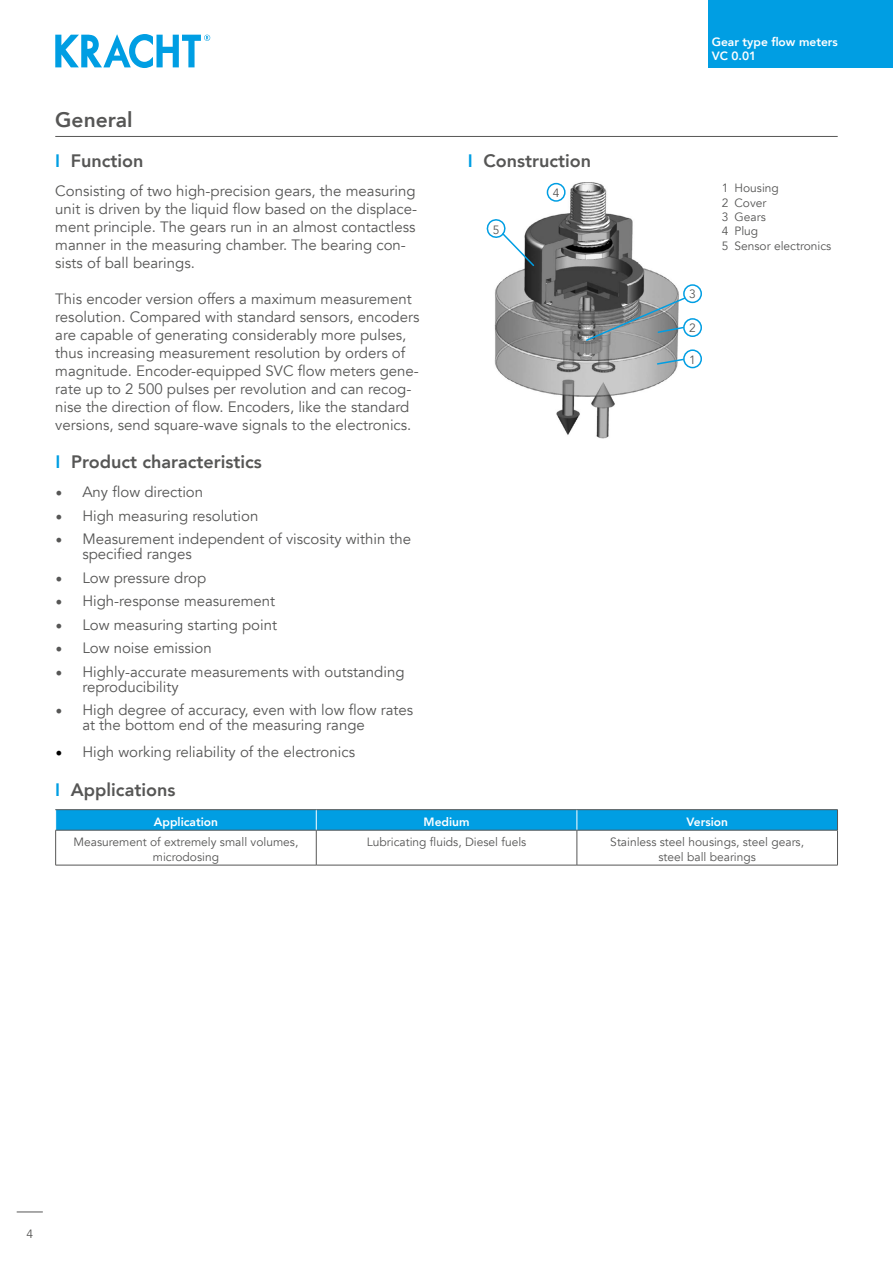
<style>
.page{position:relative;width:893px;height:1263px;background:#fff}
.page>*{position:absolute;margin:0;border:0;box-sizing:border-box;transform-origin:0 0}
.t1{font:800 21px "Avenir";color:#565655}
.t2{font:800 18px "Avenir";color:#565655}
.t3{font:15px/18px "Avenir";color:#565655}
.t4{font:12px/14.4px "Avenir";color:#565655;text-align:center}
.t5{font:800 12px/14.4px "Avenir";color:#fff}
.s1{color:#009ee3}
.s2{font-family:"Minion Pro";font-size:18px}
.s3{font-family:"Minion Pro";font-size:18px;color:#000}
</style>
<div class="page">
<svg style="left:17px;top:1211px;width:26px;height:1px"></svg>
<hr style="left:55px;top:136px;width:783px;height:1px;background:#565655">
<div style="left:708px;top:0;width:185px;height:68px;background:#009ee3"></div>
<svg style="left:55px;top:34px;width:155px;height:34px"></svg>
<img style="left:494px;top:182px;width:185px;height:256px">
<svg style="left:486px;top:218px;width:50px;height:50px"></svg>
<div style="left:683px;top:284px;width:19px;height:19px;border:2px solid #009ee3;border-radius:50%"></div>
<div style="left:683px;top:318px;width:19px;height:19px;border:2px solid #009ee3;border-radius:50%"></div>
<div style="left:683px;top:349px;width:19px;height:19px;border:2px solid #009ee3;border-radius:50%"></div>
<div style="left:547px;top:183px;width:19px;height:19px;border:2px solid #009ee3;border-radius:50%"></div>
<hr style="left:55px;top:809px;width:261px;height:1px;background:#565655">
<hr style="left:316px;top:809px;width:261px;height:1px;background:#565655">
<hr style="left:577px;top:809px;width:261px;height:1px;background:#565655">
<svg style="left:55px;top:810px;width:783px;height:20px;background:#049cdf"></svg>
<hr style="left:55px;top:830px;width:1px;height:35px;background:#565655">
<hr style="left:55px;top:830px;width:261px;height:1px;background:#565655">
<hr style="left:316px;top:830px;width:261px;height:1px;background:#565655">
<hr style="left:577px;top:830px;width:261px;height:1px;background:#565655">
<hr style="left:316px;top:830px;width:1px;height:35px;background:#565655">
<hr style="left:577px;top:830px;width:1px;height:35px;background:#565655">
<hr style="left:837px;top:830px;width:1px;height:35px;background:#565655">
<hr style="left:55px;top:865px;width:261px;height:1px;background:#565655">
<hr style="left:316px;top:865px;width:261px;height:1px;background:#565655">
<hr style="left:577px;top:865px;width:261px;height:1px;background:#565655">
<svg style="left:585px;top:296px;width:102px;height:46px;background:#878f92"></svg>
<svg style="left:656px;top:358px;width:29px;height:8px"></svg>
<h1 class="t1" style="left:55px;top:104px;width:79px">General</h1>
<p class="t2" style="left:55px;top:147px;width:90px"><span class="s1">I</span> Function</p>
<p class="t2" style="left:468px;top:147px;width:125px"><span class="s1">I</span> Construction</p>
<p class="t3" style="left:55px;top:182px;width:363px">Consisting of two high-precision gears, the measuring unit is driven by the liquid flow based on the displace&shy;ment principle. The gears run in an almost contactless manner in the measuring chamber. The bearing con&shy;sists of ball bearings.</p>
<p class="t3" style="left:55px;top:290px;width:366px">This encoder version offers a maximum measurement resolution. Compared with standard sensors, encoders are capable of generating considerably more pulses, thus increasing measurement resolution by orders of magnitude. Encoder-equipped SVC flow meters gene&shy;rate up to 2 500 pulses per revolution and can recog&shy;nise the direction of flow. Encoders, like the standard versions, send square-wave signals to the electronics.</p>
<p class="t2" style="left:55px;top:448px;width:208px"><span class="s1">I</span> Product characteristics</p>
<p class="t3" style="left:55px;top:483px;width:149px"><span class="s2">•</span> Any flow direction</p>
<p class="t3" style="left:55px;top:507px;width:205px"><span class="s2">•</span> High measuring resolution</p>
<p class="t3" style="left:82px;top:532px;width:330px;line-height:15px;text-indent:-27px"><span class="s2">•</span> Measurement independent of viscosity within the specified ranges</p>
<p class="t3" style="left:55px;top:569px;width:152px"><span class="s2">•</span> Low pressure drop</p>
<p class="t3" style="left:55px;top:592px;width:221px"><span class="s2">•</span> High-response measurement</p>
<p class="t3" style="left:55px;top:616px;width:223px"><span class="s2">•</span> Low measuring starting point</p>
<p class="t3" style="left:55px;top:639px;width:158px"><span class="s2">•</span> Low noise emission</p>
<p class="t3" style="left:82px;top:664px;width:324px;line-height:15px;text-indent:-27px"><span class="s2">•</span> Highly-accurate measurements with outstanding reproducibility</p>
<p class="t3" style="left:82px;top:703px;width:332px;line-height:15px;text-indent:-27px"><span class="s2">•</span> High degree of accuracy, even with low flow rates at the bottom end of the measuring range</p>
<p class="t3" style="left:55px;top:743px;width:301px"><span class="s3">•</span> High working reliability of the electronics</p>
<p class="t4" style="left:493px;top:223px;width:8px">5</p>
<p class="t4" style="left:553px;top:186px;width:8px">4</p>
<p class="t5" style="left:712px;top:35px;width:128px">Gear type flow meters<br>VC 0.01</p>
<p class="t4" style="left:689px;top:287px;width:8px">3</p>
<p class="t4" style="left:689px;top:321px;width:8px">2</p>
<p class="t4" style="left:689px;top:353px;width:8px">1</p>
<p class="t4" style="left:722px;top:181px;width:111px;text-align:left">1 Housing<br>2 Cover<br>3 Gears<br>4 Plug<br>5 Sensor electronics</p>
<p class="t2" style="left:55px;top:776px;width:122px"><span class="s1">I</span> Applications</p>
<p class="t5" style="left:154px;top:814px;width:66px">Application</p>
<p class="t5" style="left:424px;top:814px;width:48px">Medium</p>
<p class="t5" style="left:686px;top:814px;width:43px">Version</p>
<p class="t4" style="left:73px;top:835px;width:226px">Measurement of extremely small volumes, microdosing</p>
<p class="t4" style="left:367px;top:835px;width:161px">Lubricating fluids, Diesel fuels</p>
<p class="t4" style="left:610px;top:835px;width:195px">Stainless steel housings, steel gears, steel ball bearings</p>
<p class="t4" style="left:26px;top:1227px;width:8px">4</p>
</div>
